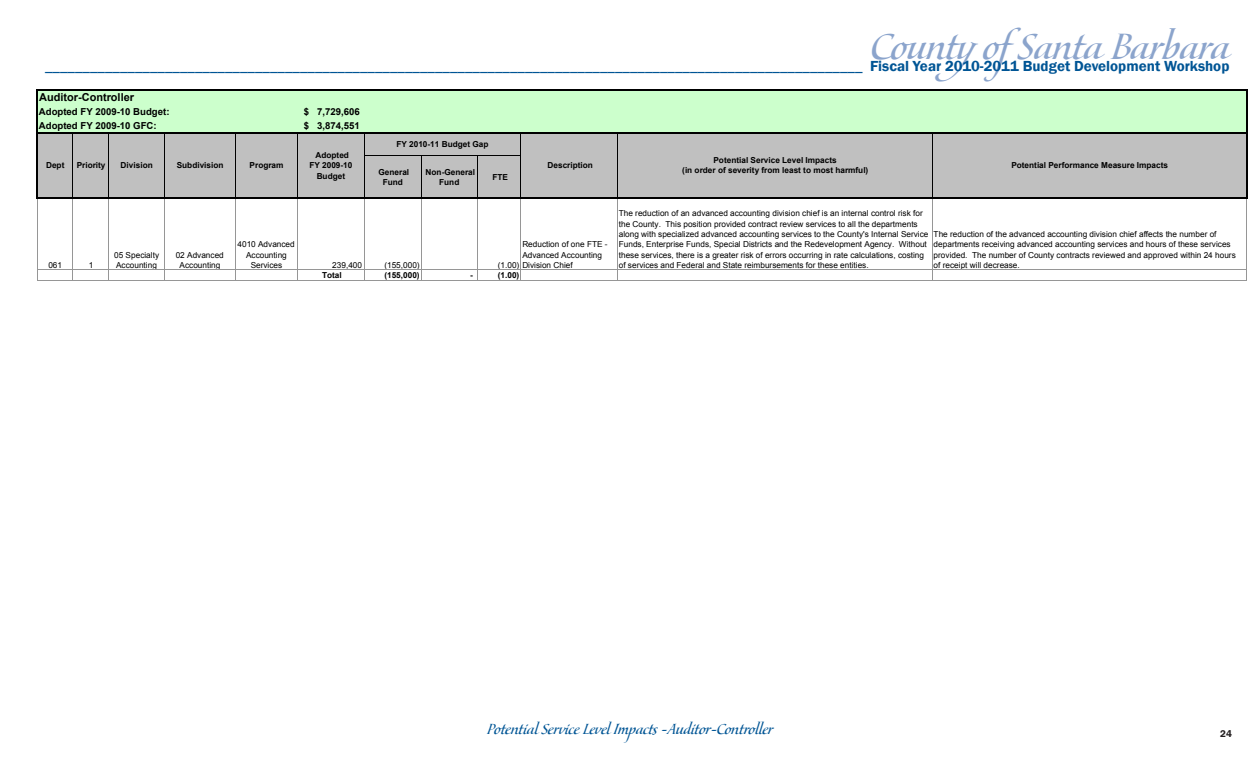
<style>
.page{position:relative;width:1260px;height:765px;background:#fff}
.page>*{position:absolute;margin:0;border:0;box-sizing:border-box;transform-origin:0 0}
.t1{font:700 43.75px "Maestro L";color:#8ba4cc}
.t2{font:700 17.5px "Maestro L";color:#005595}
.t3{font:15px "Franklin Gothic";color:#005595}
.t4{font:700 11px "Arial";color:#000}
.t5{font:600 10px "Franklin Gothic";color:#231f20}
.t6{font:700 9.62px "Arial";color:#000}
.t7{font:8.25px/10.4px "Arial";color:#000}
.t8{font:700 8.25px/10.5px "Arial";color:#000;text-align:center}
.s1{font-weight:600}
</style>
<div class="page">
<div style="left:37px;top:90px;width:1210px;height:43px;background:#cfc"></div>
<div style="left:37px;top:133px;width:1210px;height:66px;background:#c0c0c0"></div>
<hr style="left:37px;top:90px;width:1px;height:109px;background:#000">
<hr style="left:73px;top:134px;width:1px;height:64px;background:#000">
<hr style="left:108px;top:134px;width:1px;height:64px;background:#000">
<hr style="left:164px;top:134px;width:1px;height:64px;background:#000">
<hr style="left:235px;top:134px;width:1px;height:64px;background:#000">
<hr style="left:297px;top:134px;width:1px;height:64px;background:#000">
<hr style="left:364px;top:134px;width:1px;height:64px;background:#000">
<hr style="left:421px;top:156px;width:1px;height:42px;background:#000">
<hr style="left:477px;top:156px;width:1px;height:42px;background:#000">
<hr style="left:521px;top:134px;width:1px;height:64px;background:#000">
<hr style="left:617px;top:134px;width:1px;height:64px;background:#000">
<hr style="left:932px;top:134px;width:1px;height:64px;background:#000">
<hr style="left:1246px;top:91px;width:2px;height:108px;background:#000">
<hr style="left:37px;top:199px;width:1px;height:82px;background:#969696">
<hr style="left:1247px;top:199px;width:1px;height:82px;background:#969696">
<hr style="left:73px;top:199px;width:1px;height:82px;background:#969696">
<hr style="left:108px;top:199px;width:1px;height:82px;background:#969696">
<hr style="left:164px;top:199px;width:1px;height:82px;background:#969696">
<hr style="left:235px;top:199px;width:1px;height:82px;background:#969696">
<hr style="left:297px;top:199px;width:1px;height:82px;background:#969696">
<hr style="left:364px;top:199px;width:1px;height:82px;background:#969696">
<hr style="left:521px;top:199px;width:1px;height:82px;background:#969696">
<hr style="left:617px;top:199px;width:1px;height:82px;background:#969696">
<hr style="left:932px;top:199px;width:1px;height:82px;background:#969696">
<hr style="left:421px;top:199px;width:1px;height:82px;background:#969696">
<hr style="left:477px;top:199px;width:1px;height:82px;background:#969696">
<hr style="left:38px;top:90px;width:1210px;height:1px;background:#000">
<hr style="left:38px;top:132px;width:1210px;height:2px;background:#000">
<hr style="left:365px;top:156px;width:156px;height:1px;background:#000">
<hr style="left:38px;top:198px;width:1210px;height:1px;background:#000">
<hr style="left:38px;top:270px;width:1209px;height:1px;background:#969696">
<hr style="left:38px;top:280px;width:1209px;height:1px;background:#969696">
<h1 class="t1" style="left:871px;top:18px;width:360px">CountyofSanta Barbara</h1>
<h3 class="t3" style="left:45px;top:57px;width:1186px">_____________________________________________________________________________________________________________ <span class="s1">Fiscal Year 2010-2011 Budget Development Workshop</span></h3>
<p class="t4" style="left:39px;top:90px;width:96px">Auditor-Controller</p>
<p class="t6" style="left:39px;top:105px;width:132px">Adopted FY 2009-10 Budget:</p>
<p class="t6" style="left:304px;top:105px;width:58px">$ 7,729,606</p>
<p class="t6" style="left:39px;top:120px;width:119px">Adopted FY 2009-10 GFC:</p>
<p class="t6" style="left:304px;top:120px;width:58px">$ 3,874,551</p>
<p class="t8" style="left:396px;top:139px;width:94px">FY 2010-11 Budget Gap</p>
<p class="t8" style="left:309px;top:150px;width:45px">Adopted<br>FY 2009-10<br>Budget</p>
<p class="t8" style="left:682px;top:155px;width:188px">Potential Service Level Impacts<br>(in order of severity from least to most harmful)</p>
<p class="t8" style="left:46px;top:160px;width:20px">Dept</p>
<p class="t8" style="left:77px;top:160px;width:30px">Priority</p>
<p class="t8" style="left:121px;top:160px;width:34px">Division</p>
<p class="t8" style="left:177px;top:160px;width:48px">Subdivision</p>
<p class="t8" style="left:250px;top:160px;width:35px">Program</p>
<p class="t8" style="left:548px;top:160px;width:47px">Description</p>
<p class="t8" style="left:1011px;top:160px;width:158px">Potential Performance Measure Impacts</p>
<p class="t8" style="left:379px;top:167px;width:32px">General<br>Fund</p>
<p class="t8" style="left:426px;top:167px;width:51px">Non-General<br>Fund</p>
<p class="t8" style="left:493px;top:172px;width:17px">FTE</p>
<p class="t7" style="left:48px;top:260px;width:15px">061</p>
<p class="t7" style="left:89px;top:260px;width:6px">1</p>
<p class="t7" style="left:114px;top:250px;width:46px">05 Specialty<br>Accounting</p>
<p class="t7" style="left:176px;top:250px;width:50px;text-align:center">02 Advanced<br>Accounting</p>
<p class="t7" style="left:238px;top:239px;width:59px;text-align:center">4010 Advanced<br>Accounting<br>Services</p>
<p class="t7" style="left:522px;top:239px;width:87px">Reduction of one FTE -<br>Advanced Accounting</p>
<p class="t7" style="left:332px;top:260px;width:31px">239,400</p>
<p class="t7" style="left:384px;top:260px;width:37px">(155,000)</p>
<p class="t7" style="left:498px;top:260px;width:76px">(1.00) Division Chief</p>
<p class="t8" style="left:322px;top:270px;width:21px">Total</p>
<p class="t8" style="left:384px;top:270px;width:37px">(155,000)</p>
<p class="t8" style="left:470px;top:270px;width:4px">-</p>
<p class="t8" style="left:498px;top:270px;width:23px">(1.00)</p>
<p class="t7" style="left:619px;top:208px;width:311px">The reduction of an advanced accounting division chief is an internal control risk for the County. This position provided contract review services to all the departments along with specialized advanced accounting services to the County's Internal Service Funds, Enterprise Funds, Special Districts and the Redevelopment Agency. Without these services, there is a greater risk of errors occurring in rate calculations, costing of services and Federal and State reimbursements for these entities.</p>
<p class="t7" style="left:934px;top:229px;width:304px">The reduction of the advanced accounting division chief affects the number of departments receiving advanced accounting services and hours of these services provided. The number of County contracts reviewed and approved within 24 hours of receipt will decrease.</p>
<p class="t2" style="left:487px;top:717px;width:288px">Potential Service Level Impacts -Auditor-Controller</p>
<p class="t5" style="left:1220px;top:727px;width:13px">24</p>
</div>
